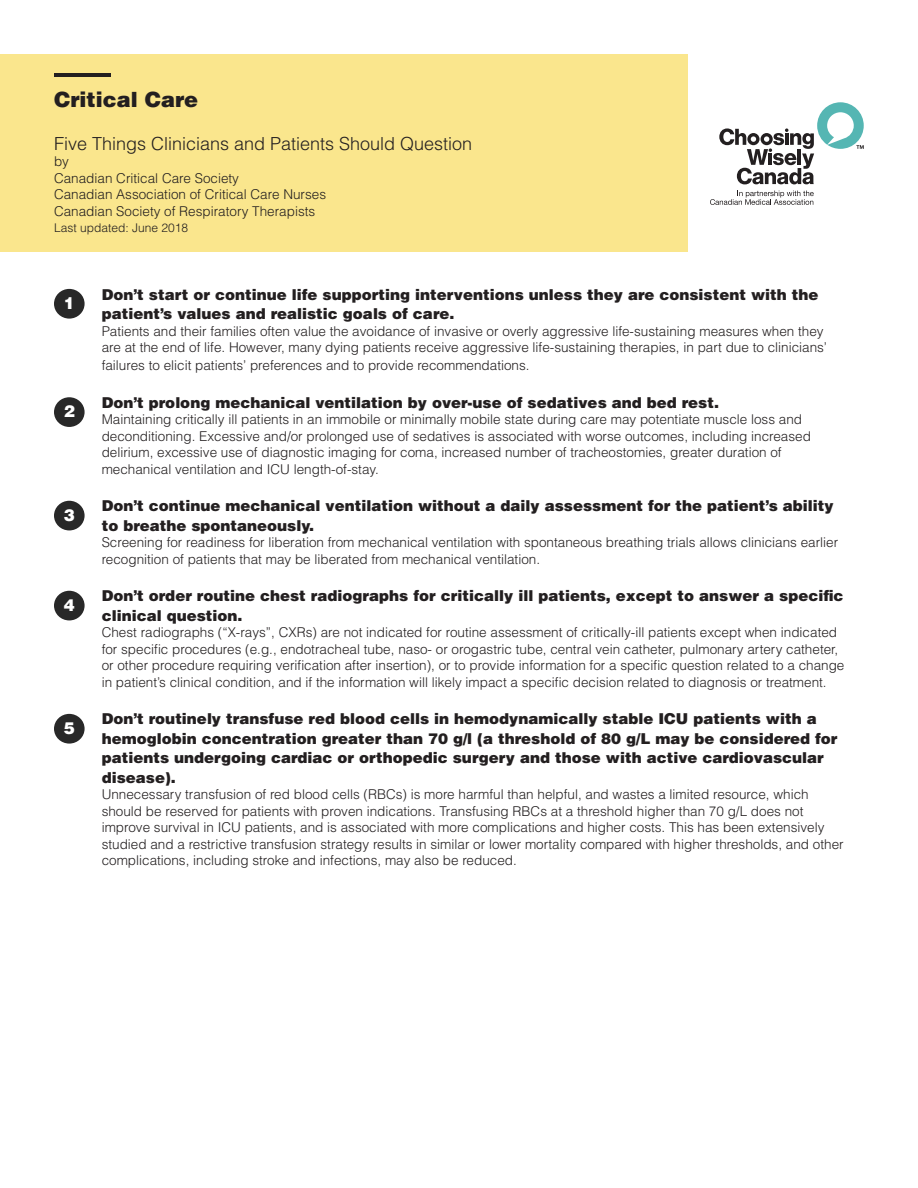
<style>
.page{position:relative;width:918px;height:1188px;background:#fff}
.page>*{position:absolute;margin:0;border:0;box-sizing:border-box;transform-origin:0 0}
.t1{font:900 21px "Helvetica LT Std";color:#231f20}
.t2{font:300 18px "Helvetica LT Std";color:#231f20}
.t3{font:900 16.5px "Helvetica LT Std";color:#fff}
.t4{font:900 15px/19.5px "Helvetica LT Std";color:#231f20}
.t5{font:300 13.5px/16.5px "Helvetica LT Std";color:#231f20}
.t6{font:300 12px "Helvetica LT Std";color:#231f20}
</style>
<div class="page">
<div style="left:54px;top:714px;width:31px;height:30px;background:#282828;border-radius:50%"></div>
<div style="left:54px;top:591px;width:31px;height:29px;background:#282828;border-radius:50%"></div>
<div style="left:54px;top:501px;width:31px;height:29px;background:#282828;border-radius:50%"></div>
<div style="left:54px;top:397px;width:31px;height:30px;background:#282828;border-radius:50%"></div>
<svg style="left:719px;top:102px;width:145px;height:82px"></svg>
<svg style="left:710px;top:191px;width:104px;height:14px"></svg>
<div style="left:54px;top:289px;width:31px;height:30px;background:#282828;border-radius:50%"></div>
<div style="left:0;top:54px;width:688px;height:198px;background:#fae68d"></div>
<hr style="left:54px;top:74px;width:57px;height:3px;background:#231f20">
<p class="t1" style="left:54px;top:86px;width:146px">Critical Care</p>
<p class="t2" style="left:54px;top:132px;width:420px">Five Things Clinicians and Patients Should Question</p>
<p class="t5" style="left:54px;top:153px;width:16px">by</p>
<p class="t5" style="left:54px;top:170px;width:187px">Canadian Critical Care Society</p>
<p class="t5" style="left:54px;top:186px;width:274px">Canadian Association of Critical Care Nurses</p>
<p class="t5" style="left:54px;top:203px;width:263px">Canadian Society of Respiratory Therapists</p>
<p class="t6" style="left:54px;top:221px;width:136px">Last updated: June 2018</p>
<p class="t3" style="left:64px;top:292px;width:13px">1</p>
<p class="t3" style="left:64px;top:401px;width:13px">2</p>
<p class="t3" style="left:64px;top:504px;width:13px">3</p>
<p class="t3" style="left:64px;top:594px;width:13px">4</p>
<p class="t3" style="left:64px;top:717px;width:13px">5</p>
<p class="t4" style="left:102px;top:284px;width:718px">Don’t start or continue life supporting interventions unless they are consistent with the patient’s values and realistic goals of care.</p>
<p class="t5" style="left:102px;top:323px;width:727px">Patients and their families often value the avoidance of invasive or overly aggressive life-sustaining measures when they are at the end of life. However, many dying patients receive aggressive life-sustaining therapies, in part due to clinicians’</p>
<p class="t5" style="left:102px;top:357px;width:429px">failures to elicit patients’ preferences and to provide recommendations.</p>
<p class="t4" style="left:102px;top:392px;width:619px">Don’t prolong mechanical ventilation by over-use of sedatives and bed rest.</p>
<p class="t5" style="left:102px;top:411px;width:711px">Maintaining critically ill patients in an immobile or minimally mobile state during care may potentiate muscle loss and deconditioning. Excessive and/or prolonged use of sedatives is associated with worse outcomes, including increased delirium, excessive use of diagnostic imaging for coma, increased number of tracheostomies, greater duration of mechanical ventilation and ICU length-of-stay.</p>
<p class="t4" style="left:102px;top:496px;width:734px">Don’t continue mechanical ventilation without a daily assessment for the patient’s ability to breathe spontaneously.</p>
<p class="t5" style="left:102px;top:534px;width:738px">Screening for readiness for liberation from mechanical ventilation with spontaneous breathing trials allows clinicians earlier recognition of patients that may be liberated from mechanical ventilation.</p>
<p class="t4" style="left:102px;top:586px;width:743px">Don’t order routine chest radiographs for critically ill patients, except to answer a specific clinical question.</p>
<p class="t5" style="left:102px;top:624px;width:744px">Chest radiographs (“X-rays”, CXRs) are not indicated for routine assessment of critically-ill patients except when indicated for specific procedures (e.g., endotracheal tube, naso- or orogastric tube, central vein catheter, pulmonary artery catheter, or other procedure requiring verification after insertion), or to provide information for a specific question related to a change in patient’s clinical condition, and if the information will likely impact a specific decision related to diagnosis or treatment.</p>
<p class="t4" style="left:102px;top:709px;width:737px">Don’t routinely transfuse red blood cells in hemodynamically stable ICU patients with a hemoglobin concentration greater than 70 g/l (a threshold of 80 g/L may be considered for patients undergoing cardiac or orthopedic surgery and those with active cardiovascular disease).</p>
<p class="t5" style="left:102px;top:786px;width:743px">Unnecessary transfusion of red blood cells (RBCs) is more harmful than helpful, and wastes a limited resource, which should be reserved for patients with proven indications. Transfusing RBCs at a threshold higher than 70 g/L does not improve survival in ICU patients, and is associated with more complications and higher costs. This has been extensively studied and a restrictive transfusion strategy results in similar or lower mortality compared with higher thresholds, and other complications, including stroke and infections, may also be reduced.</p>
</div>
